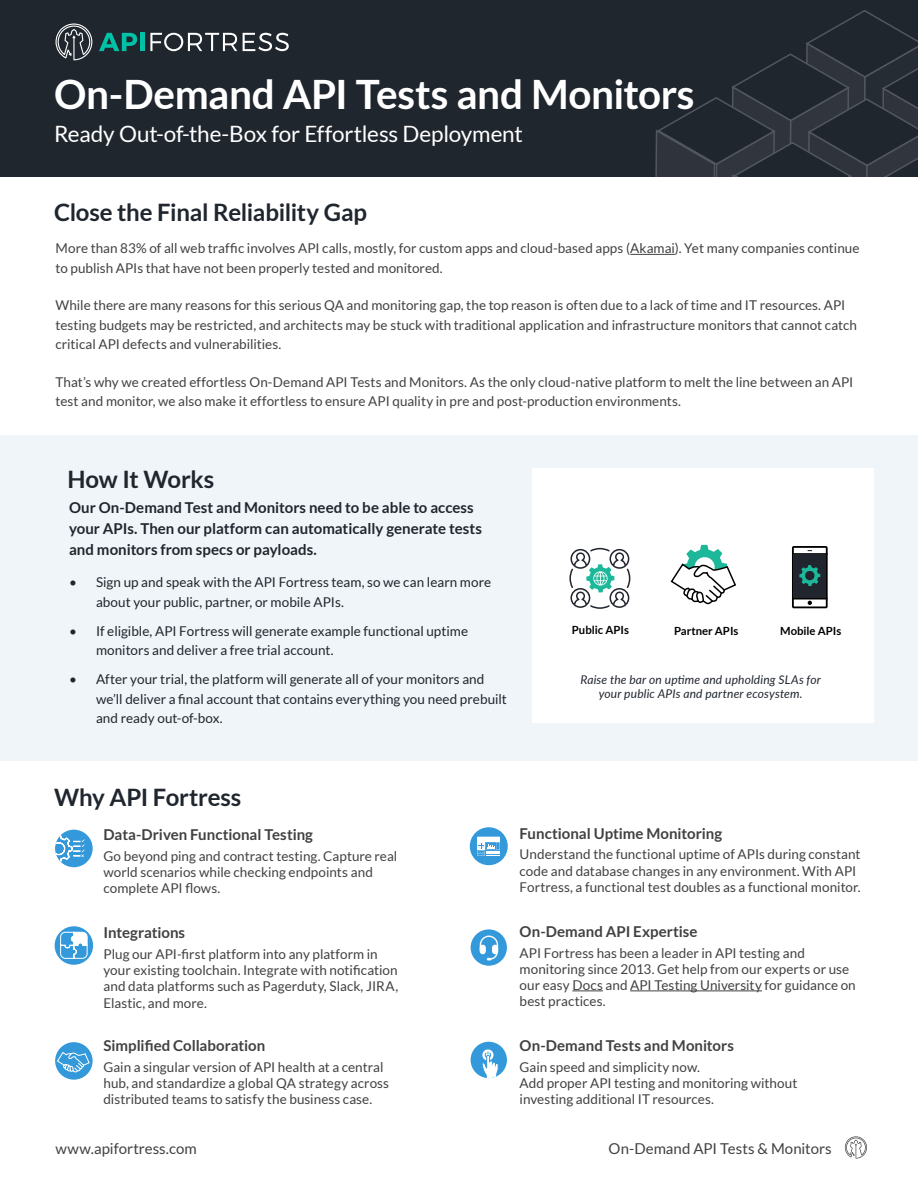
<style>
.page{position:relative;width:918px;height:1188px;background:#fff}
.page>*{position:absolute;margin:0;border:0;box-sizing:border-box;transform-origin:0 0}
.t1{font:700 40.5px "Lato";letter-spacing:-.01em;color:#fff}
.t2{font:700 24px "Lato";letter-spacing:-.01em;color:#20262e}
.t3{font:22.5px "Lato";letter-spacing:-.01em;color:#fff}
.t4{font:700 15px "Lato";color:#404140}
.t5{font:700 15px/21px "Lato";color:#20262e}
.t6{font:15px "Lato";color:#404140}
.t7{font:13.5px/16.2px "Lato";color:#404140}
.t8{font:13.5px/19.5px "Lato";color:#20262e}
.t9{font:italic 12px/14.4px "Lato";letter-spacing:.015em;color:#20262e;text-align:center}
.t10{font:700 11.25px "Lato";color:#000}
</style>
<div class="page">
<div style="left:0;top:435px;width:918px;height:325px;background:#f0f5f9"></div>
<div style="left:532px;top:469px;width:342px;height:254px;background:#fff"></div>
<div style="left:0;top:0;width:918px;height:177px;background:#20262e"></div>
<svg style="left:655px;top:10px;width:263px;height:167px"></svg>
<svg style="left:99px;top:33px;width:38px;height:18px"></svg>
<div style="left:140px;top:33px;width:5px;height:18px;background:#00c2a6"></div>
<svg style="left:150px;top:33px;width:87px;height:18px"></svg>
<svg style="left:243px;top:33px;width:46px;height:18px"></svg>
<svg style="left:56px;top:24px;width:36px;height:36px"></svg>
<hr style="left:630px;top:254px;width:45px;height:1px;background:#404140">
<svg style="left:670px;top:545px;width:67px;height:60px"></svg>
<svg style="left:792px;top:546px;width:36px;height:62px;background:#425355"></svg>
<svg style="left:569px;top:548px;width:61px;height:61px"></svg>
<svg style="left:845px;top:1136px;width:22px;height:23px"></svg>
<div style="left:470px;top:827px;width:38px;height:38px;background:#3399db;border-radius:50%"></div>
<svg style="left:472px;top:829px;width:33px;height:34px"></svg>
<div style="left:55px;top:830px;width:38px;height:37px;background:#3399db;border-radius:50%"></div>
<svg style="left:55px;top:833px;width:30px;height:32px"></svg>
<div style="left:55px;top:1042px;width:38px;height:38px;background:#3399db;border-radius:50%"></div>
<svg style="left:56px;top:1050px;width:34px;height:24px"></svg>
<div style="left:55px;top:926px;width:38px;height:39px;background:#3399db;border-radius:50%"></div>
<svg style="left:60px;top:932px;width:28px;height:27px"></svg>
<div style="left:471px;top:1042px;width:36px;height:36px;background:#3399db;border-radius:50%"></div>
<svg style="left:482px;top:1044px;width:17px;height:34px"></svg>
<hr style="left:572px;top:990px;width:31px;height:1px;background:#404140">
<hr style="left:630px;top:990px;width:132px;height:1px;background:#404140">
<div style="left:471px;top:929px;width:36px;height:37px;background:#3399db;border-radius:50%"></div>
<svg style="left:480px;top:936px;width:18px;height:24px"></svg>
<h1 class="t1" style="left:54px;top:71px;width:642px">On-Demand API Tests and Monitors</h1>
<h3 class="t3" style="left:54px;top:122px;width:470px">Ready Out-of-the-Box for Effortless Deployment</h3>
<h2 class="t2" style="left:54px;top:199px;width:314px">Close the Final Reliability Gap</h2>
<p class="t7" style="left:56px;top:239px;width:806px;line-height:19.5px">More than 83% of all web traffic involves API calls, mostly, for custom apps and cloud-based apps (Akamai). Yet many companies continue to publish APIs that have not been properly tested and monitored.</p>
<p class="t7" style="left:56px;top:296px;width:803px;line-height:19.5px">While there are many reasons for this serious QA and monitoring gap, the top reason is often due to a lack of time and IT resources. API testing budgets may be restricted, and architects may be stuck with traditional application and infrastructure monitors that cannot catch critical API defects and vulnerabilities.</p>
<p class="t7" style="left:56px;top:372px;width:799px;line-height:19.5px">That’s why we created effortless On-Demand API Tests and Monitors. As the only cloud-native platform to melt the line between an API test and monitor, we also make it effortless to ensure API quality in pre and post-production environments.</p>
<h2 class="t2" style="left:68px;top:466px;width:148px">How It Works</h2>
<p class="t5" style="left:69px;top:497px;width:415px">Our On-Demand Test and Monitors need to be able to access your APIs. Then our platform can automatically generate tests and monitors from specs or payloads.</p>
<p class="t8" style="left:96px;top:572px;width:397px;text-indent:-27px">• Sign up and speak with the API Fortress team, so we can learn more about your public, partner, or mobile APIs.</p>
<p class="t8" style="left:96px;top:621px;width:374px;text-indent:-27px">• If eligible, API Fortress will generate example functional uptime monitors and deliver a free trial account.</p>
<p class="t8" style="left:96px;top:669px;width:412px;text-indent:-27px">• After your trial, the platform will generate all of your monitors and we’ll deliver a final account that contains everything you need prebuilt and ready out-of-box.</p>
<p class="t10" style="left:572px;top:624px;width:59px">Public APIs</p>
<p class="t10" style="left:674px;top:624px;width:66px">Partner APIs</p>
<p class="t10" style="left:780px;top:624px;width:63px">Mobile APIs</p>
<p class="t9" style="left:580px;top:672px;width:242px">Raise the bar on uptime and upholding SLAs for your public APIs and partner ecosystem.</p>
<h2 class="t2" style="left:54px;top:783px;width:189px">Why API Fortress</h2>
<p class="t4" style="left:104px;top:826px;width:211px">Data-Driven Functional Testing</p>
<p class="t7" style="left:104px;top:848px;width:295px">Go beyond ping and contract testing. Capture real world scenarios while checking endpoints and complete API flows.</p>
<p class="t4" style="left:104px;top:924px;width:83px">Integrations</p>
<p class="t7" style="left:104px;top:946px;width:296px">Plug our API-first platform into any platform in your existing toolchain. Integrate with notification and data platforms such as Pagerduty, Slack, JIRA, Elastic, and more.</p>
<p class="t4" style="left:104px;top:1037px;width:163px">Simplified Collaboration</p>
<p class="t7" style="left:104px;top:1058px;width:287px">Gain a singular version of API health at a central hub, and standardize a global QA strategy across distributed teams to satisfy the business case.</p>
<p class="t4" style="left:520px;top:825px;width:204px">Functional Uptime Monitoring</p>
<p class="t7" style="left:520px;top:846px;width:342px">Understand the functional uptime of APIs during constant code and database changes in any environment. With API<br>Fortress, a functional test doubles as a functional monitor.</p>
<p class="t4" style="left:520px;top:923px;width:179px">On-Demand API Expertise</p>
<p class="t7" style="left:520px;top:944px;width:338px">API Fortress has been a leader in API testing and monitoring since 2013. Get help from our experts or use our easy Docs and API Testing University for guidance on best practices.</p>
<p class="t4" style="left:520px;top:1037px;width:216px">On-Demand Tests and Monitors</p>
<p class="t7" style="left:520px;top:1059px;width:279px">Gain speed and simplicity now.<br>Add proper API testing and monitoring without investing additional IT resources.</p>
<p class="t6" style="left:56px;top:1140px;width:143px">www.apifortress.com</p>
<p class="t6" style="left:609px;top:1140px;width:225px">On-Demand API Tests &amp; Monitors</p>
</div>
